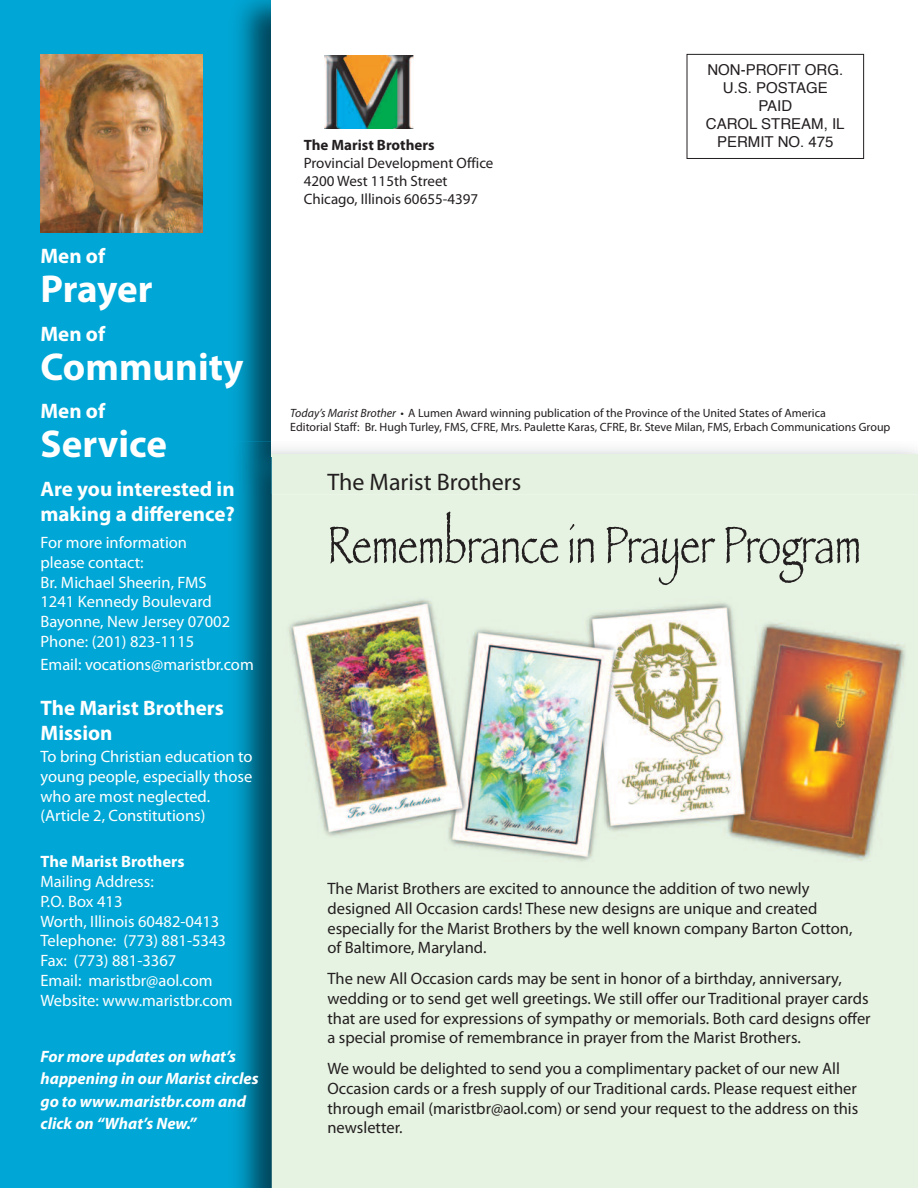
<style>
.page{position:relative;width:918px;height:1188px;background:#fff}
.page>*{position:absolute;margin:0;border:0;box-sizing:border-box;transform-origin:0 0}
.t1{font:condensed 54px "Papyrus";color:#231f20}
.t2{font:700 39px "Myriad Pro";color:#fff}
.t3{font:24px "Myriad Pro";color:#231f20}
.t4{font:700 21px/25.2px "Myriad Pro";color:#fff}
.t5{font:16.5px/19.8px "Myriad Pro";color:#231f20}
.t6{font:16.5px/19.8px "Myriad Pro";color:#fff}
.t7{font:italic 700 16.5px/22.5px "Myriad Pro";color:#fff}
.t8{font:700 16.5px "Myriad Pro";color:#fff}
.t9{font:15px/18px "Myriad Pro";color:#231f20}
.t10{font:15px/18px "Helvetica";color:#231f20;text-align:center}
.t11{font:700 15px "Myriad Pro";color:#231f20}
.t12{font:12px/14.4px "Myriad Pro";color:#231f20}
.s1{font-style:italic}
</style>
<div class="page">
<div style="left:0;top:0;width:272px;height:1188px;background:#00a7d6"></div>
<img style="left:237px;top:0;width:35px;height:1188px">
<img style="left:236px;top:442px;width:36px;height:52px">
<img style="left:272px;top:448px;width:646px;height:740px">
<div style="left:687px;top:54px;width:177px;height:105px;border:1px solid #231f20"></div>
<img style="left:40px;top:54px;width:162px;height:178px">
<img style="left:324px;top:56px;width:90px;height:72px">
<p class="t4" style="left:40px;top:245px;width:66px">Men of</p>
<h2 class="t2" style="left:40px;top:274px;width:114px">Prayer</h2>
<p class="t4" style="left:40px;top:323px;width:66px">Men of</p>
<h2 class="t2" style="left:40px;top:352px;width:205px">Community</h2>
<p class="t4" style="left:40px;top:400px;width:66px">Men of</p>
<h2 class="t2" style="left:40px;top:429px;width:128px">Service</h2>
<p class="t4" style="left:40px;top:478px;width:196px">Are you interested in making a difference?</p>
<p class="t6" style="left:40px;top:534px;width:191px">For more information please contact:<br>Br. Michael Sheerin, FMS<br>1241 Kennedy Boulevard<br>Bayonne, New Jersey 07002<br>Phone: (201) 823-1115</p>
<p class="t6" style="left:41px;top:656px;width:215px">Email: vocations@maristbr.com</p>
<p class="t4" style="left:40px;top:697px;width:185px">The Marist Brothers<br>Mission</p>
<p class="t6" style="left:40px;top:748px;width:214px">To bring Christian education to young people, especially those who are most neglected. (Article 2, Constitutions)</p>
<p class="t8" style="left:40px;top:855px;width:146px">The Marist Brothers</p>
<p class="t6" style="left:40px;top:873px;width:194px">Mailing Address:<br>P.O. Box 413<br>Worth, Illinois 60482-0413<br>Telephone: (773) 881-5343<br>Fax: (773) 881-3367<br>Email: maristbr@aol.com<br>Website: www.maristbr.com</p>
<p class="t7" style="left:41px;top:1046px;width:220px">For more updates on what’s happening in our Marist circles go to www.maristbr.com and click on “What’s New.”</p>
<p class="t10" style="left:706px;top:62px;width:140px">NON-PROFIT ORG.<br>U.S. POSTAGE<br>PAID<br>CAROL STREAM, IL</p>
<p class="t11" style="left:304px;top:139px;width:132px">The Marist Brothers</p>
<p class="t10" style="left:717px;top:134px;width:118px">PERMIT NO. 475</p>
<p class="t9" style="left:304px;top:155px;width:191px">Provincial Development Office<br>4200 West 115th Street<br>Chicago, Illinois 60655-4397</p>
<p class="t12" style="left:290px;top:407px;width:602px"><span class="s1">Today’s Marist Brother •</span> A Lumen Award winning publication of the Province of the United States of America<br>Editorial Staff: Br. Hugh Turley, FMS, CFRE, Mrs. Paulette Karas, CFRE, Br. Steve Milan, FMS, Erbach Communications Group</p>
<h3 class="t3" style="left:327px;top:473px;width:195px">The Marist Brothers</h3>
<h1 class="t1" style="left:327px;top:512px;width:535px">Remembrance in Prayer Program</h1>
<p class="t5" style="left:327px;top:880px;width:527px">The Marist Brothers are excited to announce the addition of two newly designed All Occasion cards! These new designs are unique and created especially for the Marist Brothers by the well known company Barton Cotton, of Baltimore, Maryland.</p>
<p class="t5" style="left:327px;top:970px;width:545px">The new All Occasion cards may be sent in honor of a birthday, anniversary, wedding or to send get well greetings. We still offer our Traditional prayer cards that are used for expressions of sympathy or memorials. Both card designs offer a special promise of remembrance in prayer from the Marist Brothers.</p>
<p class="t5" style="left:327px;top:1060px;width:532px">We would be delighted to send you a complimentary packet of our new All Occasion cards or a fresh supply of our Traditional cards. Please request either through email (maristbr@aol.com) or send your request to the address on this newsletter.</p>
</div>
